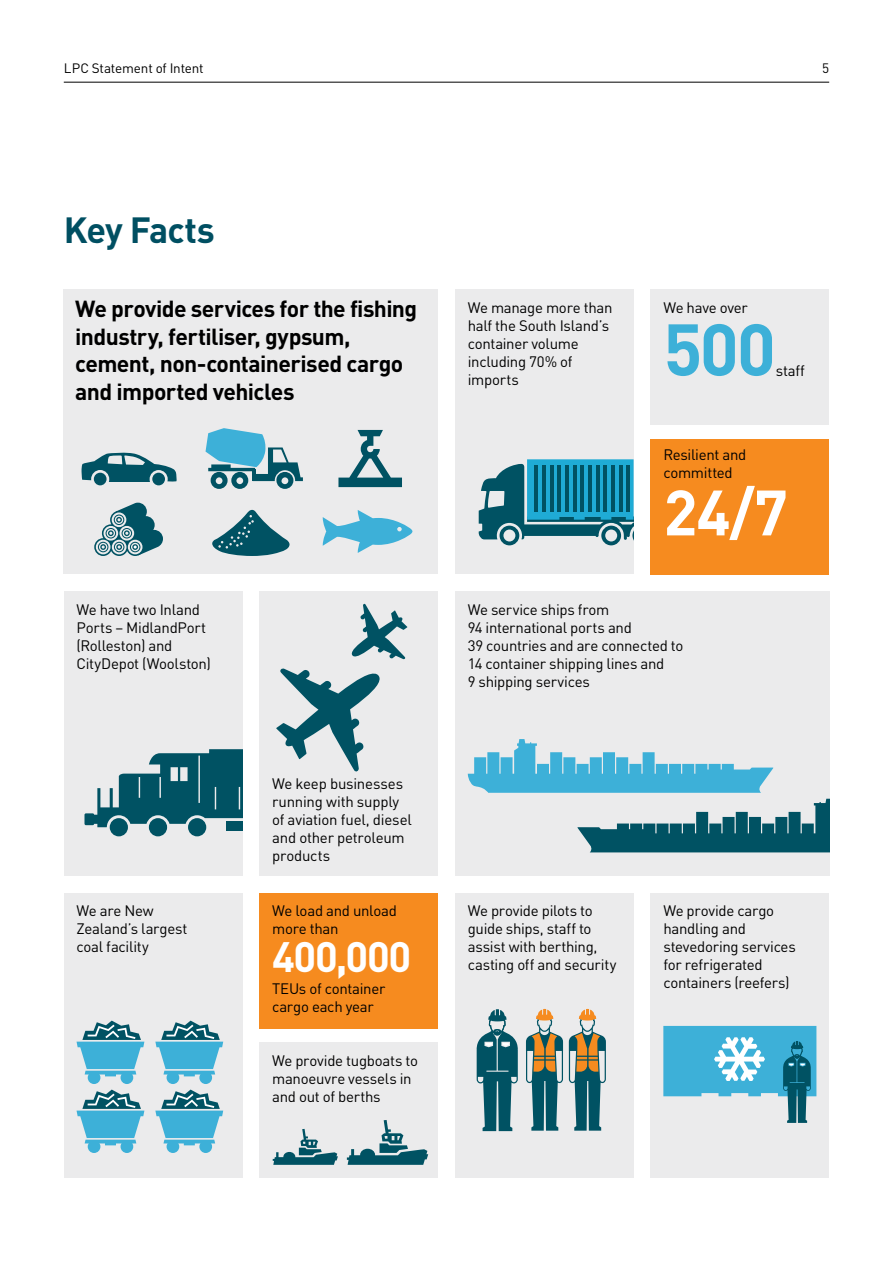
<style>
.page{position:relative;width:893px;height:1263px;background:#fff}
.page>*{position:absolute;margin:0;border:0;box-sizing:border-box;transform-origin:0 0}
.t1{font:700 72px "DIN";color:#3db0d8}
.t2{font:700 63px "DIN";color:#fff}
.t3{font:700 42px "DIN";letter-spacing:-.03em;color:#fff}
.t4{font:700 36px "DIN";letter-spacing:-.025em;color:#004f62}
.t5{font:700 22.95px/27.6px "DIN";letter-spacing:-.025em;color:#000}
.t6{font:15px/18px "DIN";letter-spacing:-.02em;color:#000}
.t7{font:13.5px "DIN";letter-spacing:-.015em;color:#000}
</style>
<div class="page">
<hr style="left:64px;top:82px;width:765px;height:1px;background:#000">
<div style="left:64px;top:289px;width:374px;height:285px;background:#ebebec"></div>
<div style="left:455px;top:289px;width:179px;height:285px;background:#ebebec"></div>
<svg style="left:479px;top:459px;width:155px;height:86px"></svg>
<hr style="left:557px;top:465px;width:4px;height:47px;background:#005263">
<hr style="left:565px;top:465px;width:4px;height:47px;background:#005263">
<hr style="left:573px;top:465px;width:3px;height:47px;background:#005263">
<hr style="left:580px;top:465px;width:4px;height:47px;background:#005263">
<hr style="left:534px;top:465px;width:4px;height:47px;background:#005263">
<hr style="left:542px;top:465px;width:4px;height:47px;background:#005263">
<hr style="left:550px;top:465px;width:3px;height:47px;background:#005263">
<hr style="left:588px;top:465px;width:4px;height:47px;background:#005263">
<hr style="left:596px;top:465px;width:3px;height:47px;background:#005263">
<hr style="left:603px;top:465px;width:4px;height:47px;background:#005263">
<hr style="left:611px;top:465px;width:4px;height:47px;background:#005263">
<hr style="left:619px;top:465px;width:3px;height:47px;background:#005263">
<hr style="left:626px;top:465px;width:4px;height:47px;background:#005263">
<div style="left:651px;top:289px;width:178px;height:135px;background:#ebebec"></div>
<div style="left:651px;top:439px;width:178px;height:135px;background:#f68b1f"></div>
<div style="left:64px;top:591px;width:178px;height:285px;background:#ebebec"></div>
<div style="left:110px;top:818px;width:18px;height:18px;background:#005263;border-radius:50%"></div>
<div style="left:149px;top:818px;width:18px;height:18px;background:#005263;border-radius:50%"></div>
<div style="left:188px;top:818px;width:18px;height:18px;background:#005263;border-radius:50%"></div>
<div style="left:226px;top:822px;width:16px;height:9px;background:#005263"></div>
<svg style="left:84px;top:749px;width:158px;height:78px"></svg>
<div style="left:259px;top:591px;width:179px;height:285px;background:#ebebec"></div>
<div style="left:455px;top:591px;width:374px;height:285px;background:#ebebec"></div>
<svg style="left:577px;top:799px;width:252px;height:53px"></svg>
<svg style="left:468px;top:739px;width:306px;height:54px"></svg>
<div style="left:64px;top:893px;width:178px;height:285px;background:#ebebec"></div>
<div style="left:651px;top:893px;width:178px;height:285px;background:#ebebec"></div>
<div style="left:455px;top:893px;width:179px;height:285px;background:#ebebec"></div>
<div style="left:259px;top:893px;width:179px;height:135px;background:#f68b1f"></div>
<div style="left:259px;top:1043px;width:179px;height:135px;background:#ebebec"></div>
<svg style="left:94px;top:503px;width:69px;height:53px"></svg>
<svg style="left:206px;top:428px;width:97px;height:61px"></svg>
<svg style="left:273px;top:1129px;width:65px;height:36px"></svg>
<svg style="left:347px;top:1120px;width:81px;height:45px"></svg>
<svg style="left:276px;top:668px;width:104px;height:104px"></svg>
<svg style="left:351px;top:603px;width:56px;height:57px"></svg>
<svg style="left:338px;top:430px;width:64px;height:57px"></svg>
<svg style="left:323px;top:510px;width:90px;height:43px"></svg>
<svg style="left:212px;top:510px;width:78px;height:46px"></svg>
<div style="left:88px;top:1140px;width:12px;height:13px;background:#3db0d8;border-radius:50%"></div>
<div style="left:121px;top:1140px;width:12px;height:13px;background:#3db0d8;border-radius:50%"></div>
<svg style="left:77px;top:1089px;width:67px;height:56px"></svg>
<div style="left:88px;top:1071px;width:12px;height:13px;background:#3db0d8;border-radius:50%"></div>
<div style="left:121px;top:1071px;width:12px;height:13px;background:#3db0d8;border-radius:50%"></div>
<svg style="left:77px;top:1020px;width:67px;height:56px"></svg>
<div style="left:167px;top:1140px;width:12px;height:13px;background:#3db0d8;border-radius:50%"></div>
<div style="left:199px;top:1140px;width:13px;height:13px;background:#3db0d8;border-radius:50%"></div>
<svg style="left:155px;top:1089px;width:68px;height:56px"></svg>
<div style="left:167px;top:1071px;width:12px;height:13px;background:#3db0d8;border-radius:50%"></div>
<div style="left:199px;top:1071px;width:13px;height:13px;background:#3db0d8;border-radius:50%"></div>
<svg style="left:155px;top:1020px;width:68px;height:56px"></svg>
<svg style="left:526px;top:1009px;width:37px;height:122px"></svg>
<svg style="left:569px;top:1009px;width:37px;height:122px"></svg>
<svg style="left:477px;top:1009px;width:41px;height:122px"></svg>
<svg style="left:663px;top:1026px;width:153px;height:97px"></svg>
<svg style="left:152px;top:473px;width:13px;height:12px"></svg>
<div style="left:94px;top:473px;width:13px;height:12px;background:#005263;border-radius:50%"></div>
<svg style="left:82px;top:452px;width:95px;height:30px"></svg>
<p class="t7" style="left:64px;top:60px;width:141px">LPC Statement of Intent</p>
<p class="t7" style="left:822px;top:60px;width:9px">5</p>
<h3 class="t4" style="left:64px;top:206px;width:153px">Key Facts</h3>
<h3 class="t5" style="left:75px;top:294px;width:344px">We provide services for the fishing industry, fertiliser, gypsum, cement, non-containerised cargo and imported vehicles</h3>
<p class="t6" style="left:468px;top:298px;width:146px">We manage more than half the South Island’s container volume including 70% of imports</p>
<p class="t6" style="left:663px;top:298px;width:86px">We have over</p>
<h1 class="t1" style="left:663px;top:302px;width:114px">500</h1>
<p class="t6" style="left:776px;top:361px;width:31px">staff</p>
<p class="t6" style="left:77px;top:600px;width:136px">We have two Inland<br>Ports – MidlandPort (Rolleston) and<br>CityDepot (Woolston)</p>
<p class="t6" style="left:272px;top:775px;width:141px">We keep businesses running with supply of aviation fuel, diesel and other petroleum products</p>
<p class="t6" style="left:663px;top:446px;width:85px">Resilient and committed</p>
<h2 class="t2" style="left:663px;top:471px;width:126px">24/7</h2>
<p class="t6" style="left:468px;top:600px;width:217px">We service ships from<br>94 international ports and<br>39 countries and are connected to<br>14 container shipping lines and<br>9 shipping services</p>
<p class="t6" style="left:468px;top:902px;width:150px">We provide pilots to guide ships, staff to assist with berthing, casting off and security</p>
<p class="t6" style="left:77px;top:902px;width:112px">We are New<br>Zealand’s largest coal facility</p>
<p class="t6" style="left:663px;top:902px;width:134px">We provide cargo handling and stevedoring services for refrigerated containers (reefers)</p>
<p class="t6" style="left:272px;top:902px;width:126px">We load and unload more than</p>
<h3 class="t3" style="left:272px;top:929px;width:141px">400,000</h3>
<p class="t6" style="left:272px;top:979px;width:115px">TEUs of container cargo each year</p>
<p class="t6" style="left:272px;top:1052px;width:147px">We provide tugboats to manoeuvre vessels in and out of berths</p>
</div>
